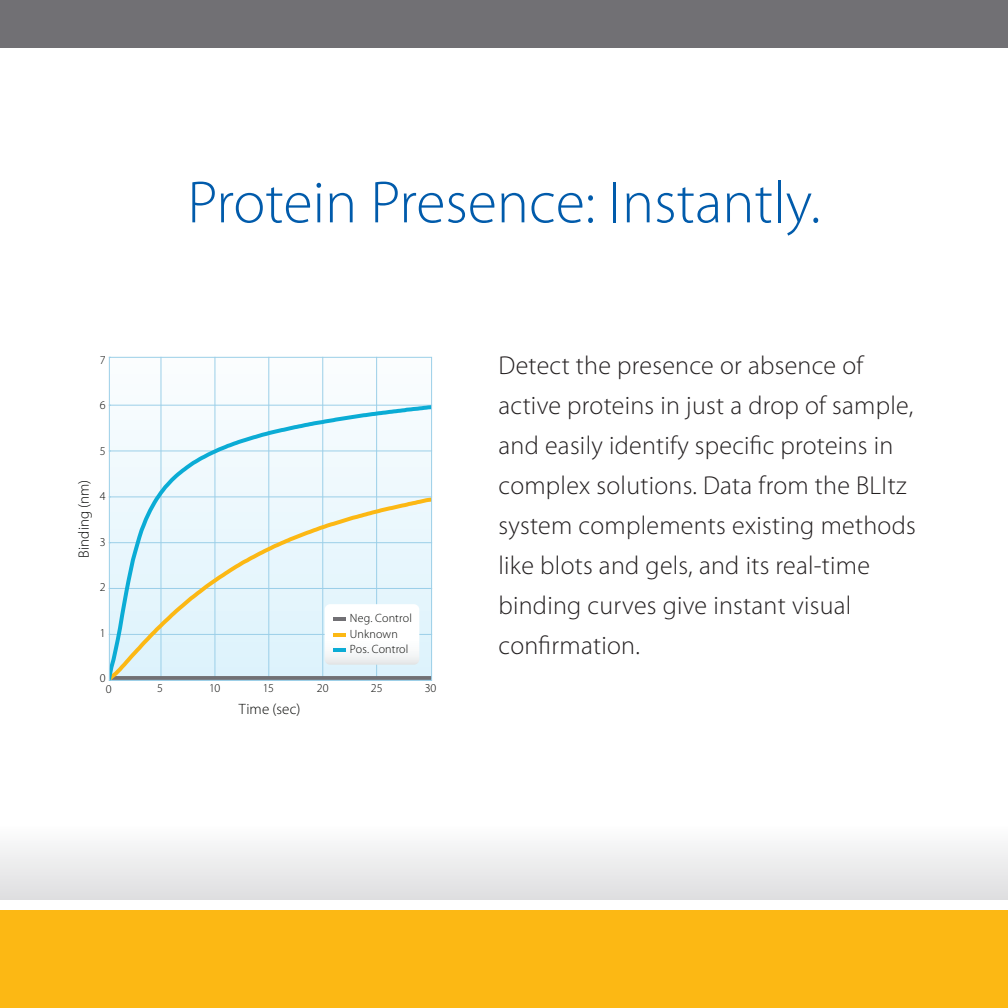
<style>
.page{position:relative;width:1008px;height:1008px;background:#fff}
.page>*{position:absolute;margin:0;border:0;box-sizing:border-box;transform-origin:0 0}
.t1{font:300 60px "Myriad Pro";color:#015bab}
.t2{font:300 26px/40px "Myriad Pro";letter-spacing:.01em;color:#231f20}
.t3{font:300 15px "Myriad Pro";letter-spacing:.01em;color:#040503}
.t4{font:300 12px/15.6px "Myriad Pro";letter-spacing:.01em;color:#040503}
</style>
<div class="page">
<div style="left:0;top:825px;width:1008px;height:74px;background:linear-gradient(to bottom,#fdfefe,#dfdee0)"></div>
<div style="left:0;top:910px;width:1008px;height:98px;background:#fcb814"></div>
<div style="left:0;top:0;width:1008px;height:48px;background:#717074"></div>
<div style="left:109px;top:357px;width:323px;height:323px;background:#f9fcfe"></div>
<hr style="left:161px;top:357px;width:1px;height:323px;background:#9bcfe8">
<hr style="left:215px;top:357px;width:1px;height:323px;background:#9bcfe8">
<hr style="left:268px;top:357px;width:1px;height:323px;background:#9bcfe8">
<hr style="left:322px;top:357px;width:1px;height:323px;background:#9bcfe8">
<hr style="left:376px;top:357px;width:1px;height:323px;background:#9bcfe8">
<svg style="left:111px;top:403px;width:319px;height:276px"></svg>
<svg style="left:325px;top:604px;width:94px;height:61px"></svg>
<div style="left:109px;top:357px;width:323px;height:324px;border:1px solid #9bcfe8"></div>
<h1 class="t1" style="left:187px;top:166px;width:635px">Protein Presence: Instantly.</h1>
<p class="t4" style="left:100px;top:352px;width:7px">7</p>
<p class="t4" style="left:100px;top:397px;width:7px">6</p>
<p class="t4" style="left:100px;top:443px;width:7px">5</p>
<p class="t3" style="left:75px;top:558px;width:79px;rotate:-90deg">Binding (nm)</p>
<p class="t4" style="left:100px;top:488px;width:7px">4</p>
<p class="t4" style="left:100px;top:534px;width:7px">3</p>
<p class="t4" style="left:100px;top:579px;width:7px">2</p>
<p class="t4" style="left:100px;top:625px;width:7px">1</p>
<p class="t4" style="left:100px;top:670px;width:7px">0</p>
<p class="t4" style="left:350px;top:610px;width:64px">Neg. Control<br>Unknown<br>Pos. Control</p>
<p class="t4" style="left:106px;top:681px;width:7px">0</p>
<p class="t4" style="left:157px;top:681px;width:7px">5</p>
<p class="t4" style="left:209px;top:681px;width:13px">10</p>
<p class="t4" style="left:263px;top:681px;width:13px">15</p>
<p class="t4" style="left:317px;top:681px;width:13px">20</p>
<p class="t4" style="left:371px;top:681px;width:13px">25</p>
<p class="t4" style="left:425px;top:681px;width:13px">30</p>
<p class="t3" style="left:239px;top:700px;width:63px">Time (sec)</p>
<p class="t2" style="left:498px;top:345px;width:419px">Detect the presence or absence of active proteins in just a drop of sample, and easily identify specific proteins in complex solutions. Data from the BLItz system complements existing methods like blots and gels, and its real-time binding curves give instant visual confirmation.</p>
</div>
